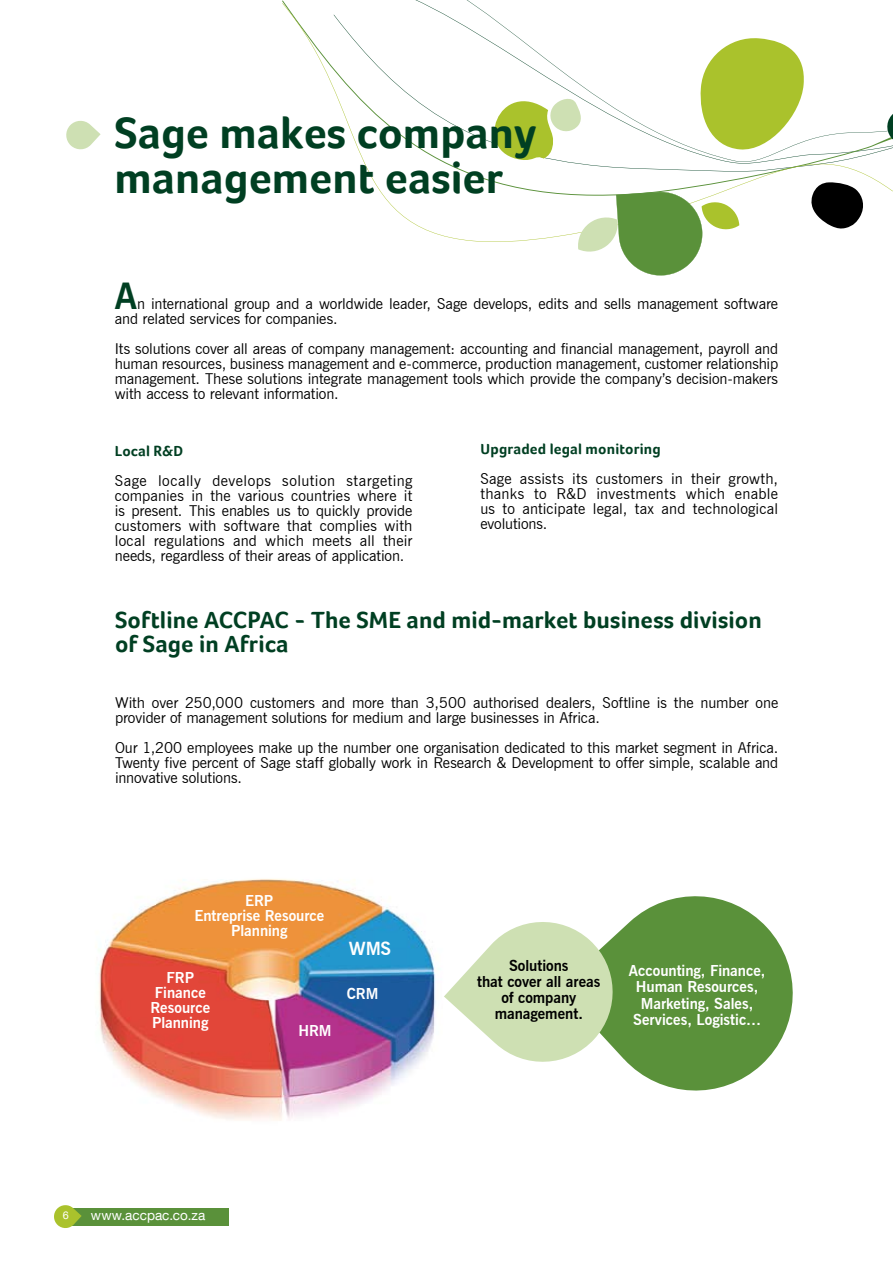
<style>
.page{position:relative;width:893px;height:1263px;background:#fff}
.page>*{position:absolute;margin:0;border:0;box-sizing:border-box;transform-origin:0 0}
.t1{font:700 45px/45px "Foco";color:#003f22}
.t2{font:700 36px "News Gothic BT";color:#003f22}
.t3{font:700 24px/24px "Foco";color:#003f22}
.t4{font:700 18px "News Gothic BT";color:#fff}
.t5{font:15px/15px "News Gothic BT";letter-spacing:-.005em;color:#000;text-align:justify}
.t6{font:700 15px/15px "News Gothic BT";letter-spacing:-.005em;color:#fff;text-align:center}
.t7{font:700 15px/16.4px "News Gothic BT";letter-spacing:-.005em;color:#000;text-align:center}
.t8{font:700 15px "Foco";letter-spacing:.01em;color:#003f22}
.t9{font:13.5px "Helvetica Neue LT Com";letter-spacing:.005em;color:#fff}
.t10{font:10.8px "Helvetica Neue LT Com";color:#fff}
</style>
<div class="page">
<div style="left:71px;top:1208px;width:158px;height:18px;background:#5a913a"></div>
<svg style="left:54px;top:1205px;width:28px;height:23px"></svg>
<svg style="left:282px;top:3px;width:611px;height:239px"></svg>
<svg style="left:470px;top:75px;width:114px;height:86px"></svg>
<svg style="left:885px;top:107px;width:8px;height:39px"></svg>
<svg style="left:577px;top:191px;width:162px;height:85px"></svg>
<svg style="left:66px;top:121px;width:35px;height:29px"></svg>
<img style="left:99px;top:879px;width:337px;height:242px">
<svg style="left:620px;top:896px;width:173px;height:195px;fill:#5a913a"></svg>
<svg style="left:444px;top:922px;width:176px;height:140px"></svg>
<h1 class="t1" style="left:115px;top:110px;width:423px">Sage makes company management easier</h1>
<h2 class="t2" style="left:115px;top:274px;width:24px">A</h2>
<p class="t5" style="left:115px;top:296px;width:665px;text-indent:22px">n international group and a worldwide leader, Sage develops, edits and sells management software and related services for companies.</p>
<p class="t5" style="left:115px;top:341px;width:665px">Its solutions cover all areas of company management: accounting and financial management, payroll and human resources, business management and e-commerce, production management, customer relationship management. These solutions integrate management tools which provide the company’s decision-makers with access to relevant information.</p>
<p class="t8" style="left:115px;top:442px;width:70px">Local R&amp;D</p>
<p class="t5" style="left:115px;top:473px;width:299px">Sage locally develops solution stargeting companies in the various countries where it is present. This enables us to quickly provide customers with software that complies with local regulations and which meets all their needs, regardless of their areas of application.</p>
<p class="t8" style="left:480px;top:440px;width:182px">Upgraded legal monitoring</p>
<p class="t5" style="left:480px;top:471px;width:299px">Sage assists its customers in their growth, thanks to R&amp;D investments which enable us to anticipate legal, tax and technological evolutions.</p>
<h3 class="t3" style="left:115px;top:608px;width:648px">Softline ACCPAC - The SME and mid-market business division of Sage in Africa</h3>
<p class="t5" style="left:115px;top:695px;width:665px">With over 250,000 customers and more than 3,500 authorised dealers, Softline is the number one provider of management solutions for medium and large businesses in Africa.</p>
<p class="t5" style="left:115px;top:740px;width:665px">Our 1,200 employees make up the number one organisation dedicated to this market segment in Africa.<br>Twenty five percent of Sage staff globally work in Research &amp; Development to offer simple, scalable and innovative solutions.</p>
<p class="t6" style="left:194px;top:893px;width:131px">ERP<br>Entreprise Resource<br>Planning</p>
<p class="t6" style="left:151px;top:970px;width:61px">FRP<br>Finance<br>Resource<br>Planning</p>
<p class="t6" style="left:299px;top:1023px;width:35px">HRM</p>
<p class="t4" style="left:349px;top:938px;width:44px">WMS</p>
<p class="t6" style="left:347px;top:986px;width:33px">CRM</p>
<p class="t10" style="left:63px;top:1209px;width:8px">6</p>
<p class="t9" style="left:91px;top:1207px;width:116px">www.accpac.co.za</p>
<p class="t7" style="left:477px;top:957px;width:125px">Solutions<br>that cover all areas of company management.</p>
<p class="t6" style="left:629px;top:962px;width:138px;line-height:16.4px">Accounting, Finance,<br>Human Resources,<br>Marketing, Sales,<br>Services, Logistic…</p>
</div>
